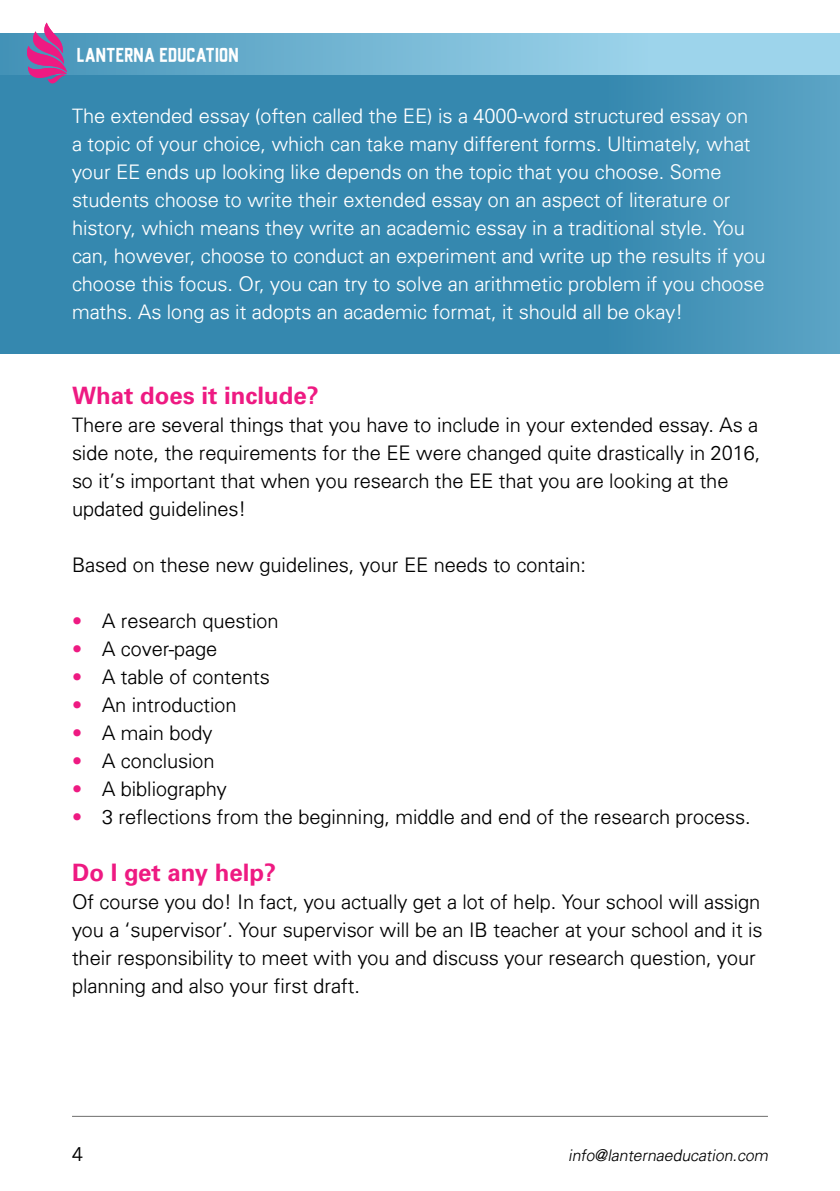
<style>
.page{position:relative;width:840px;height:1191px;background:#fff}
.page>*{position:absolute;margin:0;border:0;box-sizing:border-box;transform-origin:0 0}
.t1{font:700 24px "Univers LT Std";color:#ee1a82}
.t2{font:300 20px/28px "Univers";color:#000}
.t3{font:300 20px/28px "Univers";color:#fff}
.t4{font:18px "Universal Knowledge";color:#fff}
.t5{font:italic 300 16px "Univers";color:#000}
.s1{font-family:"Univers LT Std";font-weight:400;font-stretch:ultra-condensed;color:#ee1a82}
</style>
<div class="page">
<hr style="left:72px;top:1116px;width:696px;height:1px;background:#6e6d6c">
<div style="left:0;top:34px;width:840px;height:41px;background:linear-gradient(to right,#4896ba,#acdff4)"></div>
<svg style="left:0;top:75px;width:840px;height:279px;background:#3a8cb2"></svg>
<svg style="left:27px;top:23px;width:40px;height:60px;background:#b464a6"></svg>
<p class="t4" style="left:77px;top:44px;width:164px">LANTERNA EDUCATION</p>
<p class="t3" style="left:72px;top:101px;width:695px">The extended essay (often called the EE) is a 4000-word structured essay on<br>a topic of your choice, which can take many different forms. Ultimately, what your EE ends up looking like depends on the topic that you choose. Some students choose to write their extended essay on an aspect of literature or history, which means they write an academic essay in a traditional style. You can, however, choose to conduct an experiment and write up the results if you choose this focus. Or, you can try to solve an arithmetic problem if you choose maths. As long as it adopts an academic format, it should all be okay!</p>
<p class="t1" style="left:72px;top:381px;width:248px">What does it include?</p>
<p class="t2" style="left:72px;top:410px;width:689px">There are several things that you have to include in your extended essay. As a side note, the requirements for the EE were changed quite drastically in 2016, so it’s important that when you research the EE that you are looking at the updated guidelines!</p>
<p class="t2" style="left:72px;top:550px;width:515px">Based on these new guidelines, your EE needs to contain:</p>
<p class="t2" style="left:72px;top:606px;width:208px"><span class="s1">•</span> A research question</p>
<p class="t2" style="left:72px;top:634px;width:147px"><span class="s1">•</span> A cover-page</p>
<p class="t2" style="left:72px;top:662px;width:199px"><span class="s1">•</span> A table of contents</p>
<p class="t2" style="left:72px;top:690px;width:166px"><span class="s1">•</span> An introduction</p>
<p class="t2" style="left:72px;top:718px;width:142px"><span class="s1">•</span> A main body</p>
<p class="t2" style="left:72px;top:746px;width:144px"><span class="s1">•</span> A conclusion</p>
<p class="t2" style="left:72px;top:774px;width:156px"><span class="s1">•</span> A bibliography</p>
<p class="t2" style="left:72px;top:802px;width:680px"><span class="s1">•</span> 3 reflections from the beginning, middle and end of the research process.</p>
<p class="t1" style="left:72px;top:858px;width:205px">Do I get any help?</p>
<p class="t2" style="left:72px;top:887px;width:692px">Of course you do! In fact, you actually get a lot of help. Your school will assign you a ‘supervisor’. Your supervisor will be an IB teacher at your school and it is their responsibility to meet with you and discuss your research question, your planning and also your first draft.</p>
<p class="t2" style="left:72px;top:1139px;width:13px">4</p>
<p class="t5" style="left:568px;top:1145px;width:204px">info@lanternaeducation.com</p>
</div>
